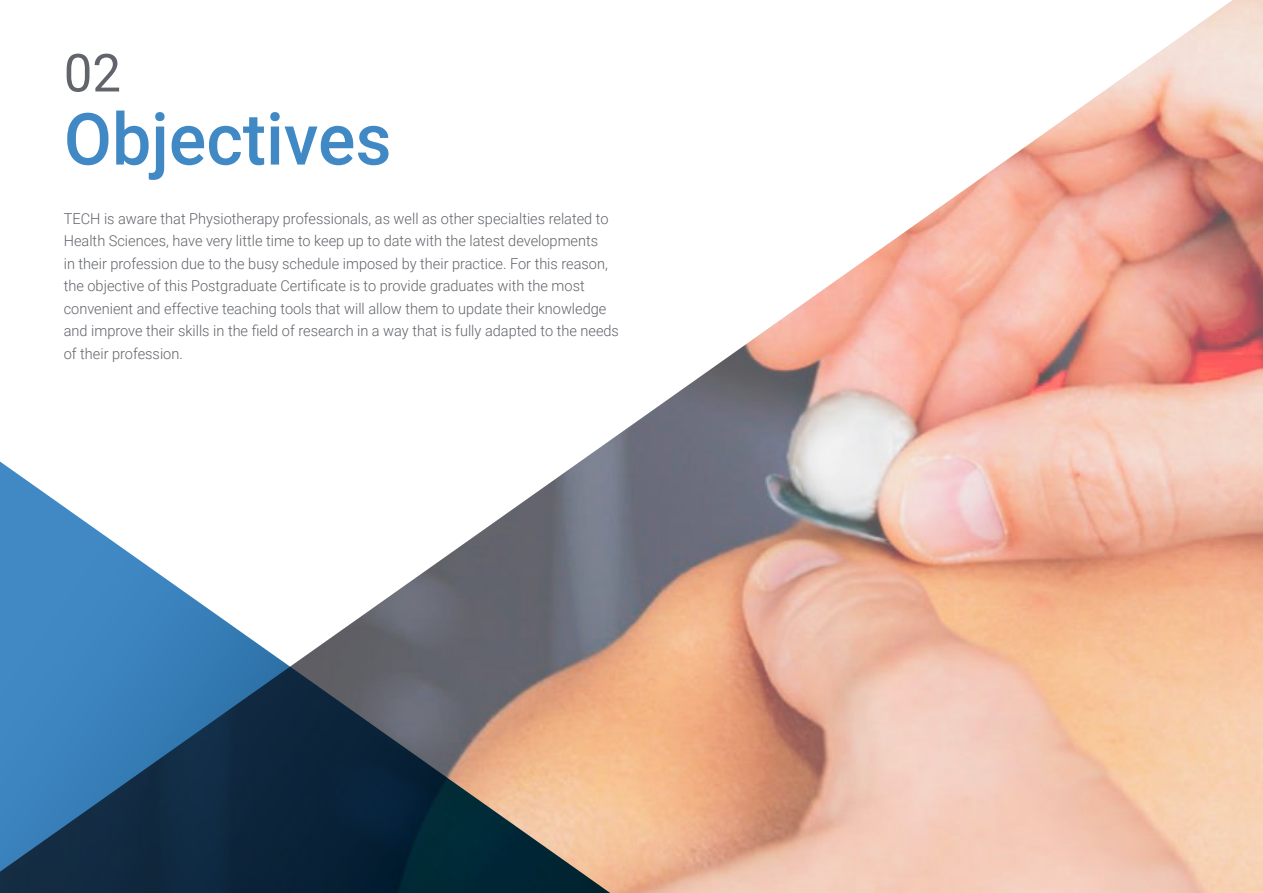
<style>
.page{position:relative;width:1263px;height:893px;background:#fff}
.page>*{position:absolute;margin:0;border:0;box-sizing:border-box;transform-origin:0 0}
.t1{font:500 72px "Roboto";color:#4089c5}
.t2{font:52.5px "Roboto";color:#61646a}
.t3{font:300 15px/22.5px "Roboto";color:#61646a}
</style>
<div class="page">
<img style="left:602px;top:0;width:661px;height:893px">
<svg style="left:0;top:446px;width:640px;height:447px"></svg>
<h2 class="t2" style="left:64px;top:36px;width:59px">02</h2>
<h1 class="t1" style="left:64px;top:89px;width:329px">Objectives</h1>
<p class="t3" style="left:64px;top:207px;width:557px">TECH is aware that Physiotherapy professionals, as well as other specialties related to Health Sciences, have very little time to keep up to date with the latest developments<br>in their profession due to the busy schedule imposed by their practice. For this reason, the objective of this Postgraduate Certificate is to provide graduates with the most convenient and effective teaching tools that will allow them to update their knowledge and improve their skills in the field of research in a way that is fully adapted to the needs of their profession.</p>
</div>
